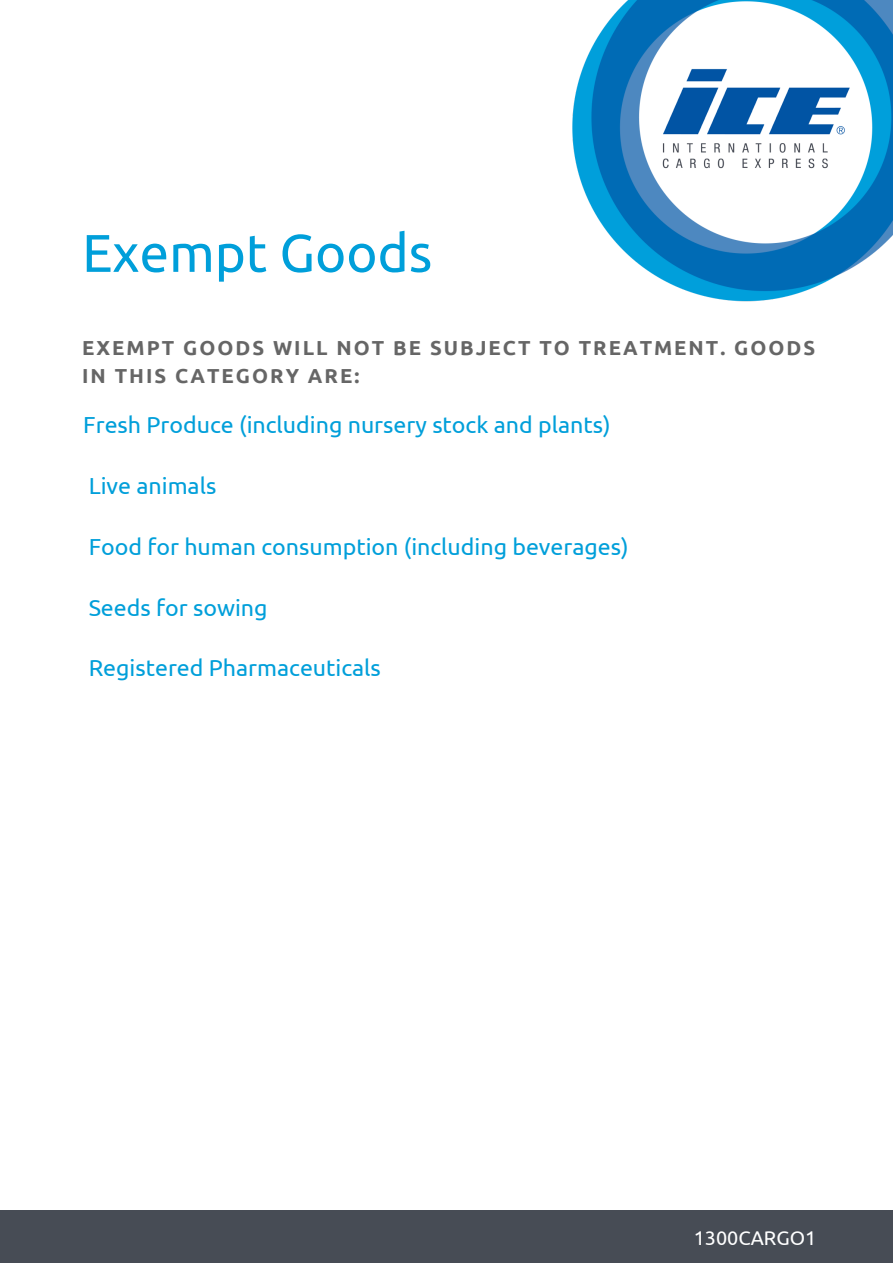
<style>
.page{position:relative;width:893px;height:1263px;background:#fff}
.page>*{position:absolute;margin:0;border:0;box-sizing:border-box;transform-origin:0 0}
.t1{font:52.95px "Ubuntu";color:#009fda}
.t2{font:23.25px "Ubuntu";color:#009fda}
.t3{font:700 20.25px/28.2px "Ubuntu";letter-spacing:.1em;color:#666}
.t4{font:19.8px "Ubuntu";color:#fff}
</style>
<div class="page">
<div style="left:0;top:1210px;width:893px;height:53px;background:#474c55"></div>
<img style="left:572px;top:0;width:321px;height:302px">
<h1 class="t1" style="left:82px;top:222px;width:352px">Exempt Goods</h1>
<p class="t3" style="left:82px;top:333px;width:735px">EXEMPT GOODS WILL NOT BE SUBJECT TO TREATMENT. GOODS<br>IN THIS CATEGORY ARE:</p>
<p class="t2" style="left:83px;top:411px;width:529px">Fresh Produce (including nursery stock and plants)</p>
<p class="t2" style="left:89px;top:472px;width:129px">Live animals</p>
<p class="t2" style="left:89px;top:533px;width:542px">Food for human consumption (including beverages)</p>
<p class="t2" style="left:89px;top:594px;width:180px">Seeds for sowing</p>
<p class="t2" style="left:89px;top:655px;width:294px">Registered Pharmaceuticals</p>
<p class="t4" style="left:694px;top:1227px;width:124px">1300CARGO1</p>
</div>
